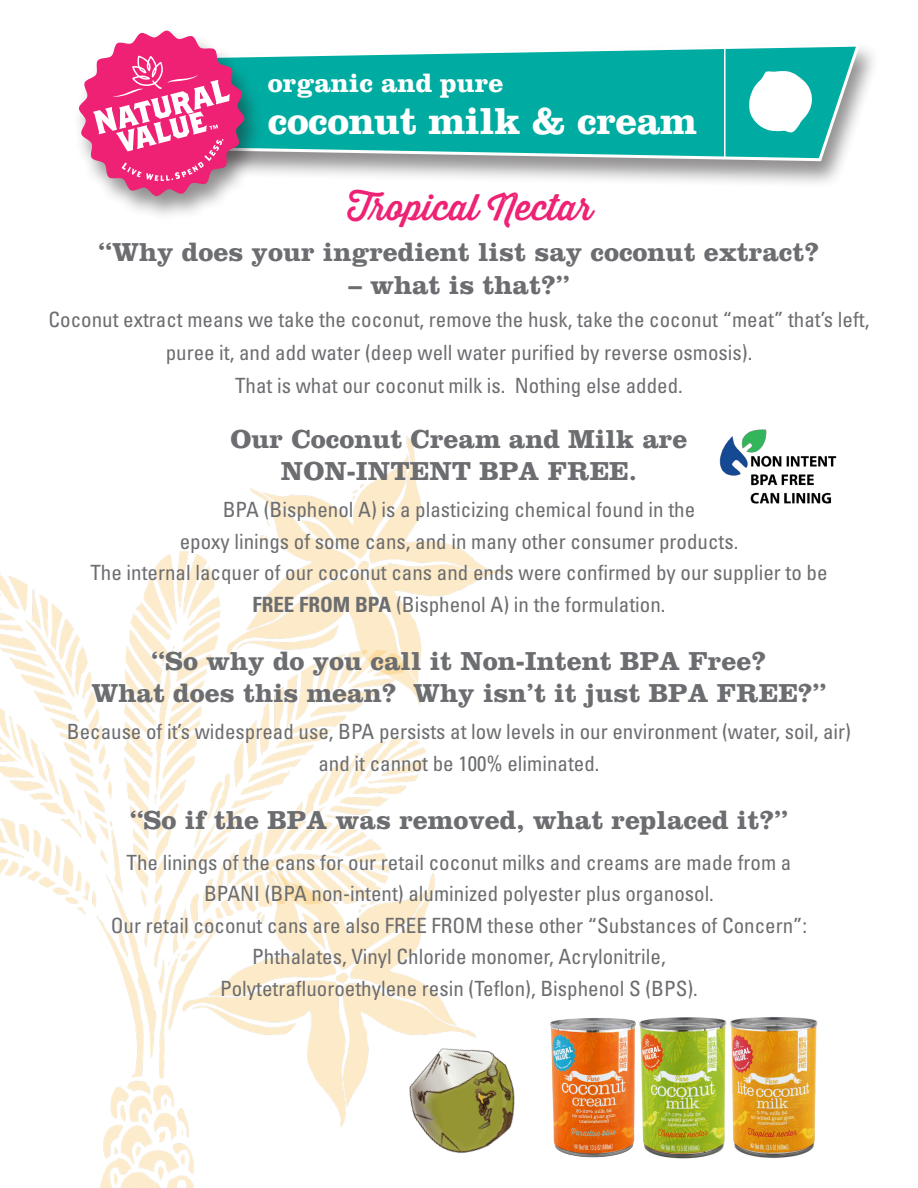
<style>
.page{position:relative;width:918px;height:1188px;background:#fff}
.page>*{position:absolute;margin:0;border:0;box-sizing:border-box;transform-origin:0 0}
.t1{font:700 39px "Clarendon LT";letter-spacing:-.01em;color:#fff}
.t2{font:36px "Thirsty Rough Reg";color:#ee2174}
.t3{font:700 27px/31.5px "Clarendon LT";color:#6c6d70;text-align:center}
.t4{font:700 27px "Clarendon LT";color:#fff}
.t5{font:condensed 21px/31.5px "Univers";color:#6c6d70;text-align:center}
.s1{font-weight:700}
</style>
<div class="page">
<img style="left:0;top:436px;width:511px;height:752px">
<img style="left:379px;top:1013px;width:136px;height:175px">
<div style="left:165px;top:42px;width:716px;height:147px;background:#231f20;opacity:.5"></div>
<svg style="left:266px;top:42px;width:596px;height:121px;background:#2eb5ae"></svg>
<hr style="left:724px;top:48px;width:2px;height:110px;background:#fff">
<div style="left:72px;top:29px;width:194px;height:194px;background:#231f20;opacity:.5"></div>
<svg style="left:79px;top:30px;width:166px;height:166px"></svg>
<svg style="left:749px;top:71px;width:66px;height:62px"></svg>
<img style="left:639px;top:1017px;width:88px;height:142px">
<img style="left:730px;top:1017px;width:88px;height:141px">
<img style="left:550px;top:1018px;width:86px;height:139px">
<img style="left:719px;top:429px;width:118px;height:75px">
<p class="t4" style="left:268px;top:66px;width:237px">organic and pure</p>
<h1 class="t1" style="left:268px;top:97px;width:431px">coconut milk &amp; cream</h1>
<h2 class="t2" style="left:347px;top:181px;width:247px">Tropical Nectar</h2>
<p class="t3" style="left:99px;top:236px;width:722px">“Why does your ingredient list say coconut extract?</p>
<p class="t3" style="left:348px;top:269px;width:223px">– what is that?”</p>
<p class="t5" style="left:49px;top:302px;width:822px;line-height:33px">Coconut extract means we take the coconut, remove the husk, take the coconut “meat” that’s left, puree it, and add water (deep well water purified by reverse osmosis).<br>That is what our coconut milk is. Nothing else added.</p>
<p class="t3" style="left:231px;top:423px;width:458px">Our Coconut Cream and Milk are<br>NON-INTENT BPA FREE.</p>
<p class="t5" style="left:90px;top:494px;width:739px">BPA (Bisphenol A) is a plasticizing chemical found in the<br>epoxy linings of some cans, and in many other consumer products.<br>The internal lacquer of our coconut cans and ends were confirmed by our supplier to be <span class="s1">FREE FROM BPA</span> (Bisphenol A) in the formulation.</p>
<p class="t3" style="left:92px;top:645px;width:736px">“So why do you call it Non-Intent BPA Free?<br>What does this mean? Why isn’t it just BPA FREE?”</p>
<p class="t5" style="left:67px;top:716px;width:786px">Because of it’s widespread use, BPA persists at low levels in our environment (water, soil, air) and it cannot be 100% eliminated.</p>
<p class="t3" style="left:130px;top:804px;width:659px">“So if the BPA was removed, what replaced it?”</p>
<p class="t5" style="left:111px;top:846px;width:698px">The linings of the cans for our retail coconut milks and creams are made from a BPANI (BPA non-intent) aluminized polyester plus organosol.<br>Our retail coconut cans are also FREE FROM these other “Substances of Concern”:<br>Phthalates, Vinyl Chloride monomer, Acrylonitrile,<br>Polytetrafluoroethylene resin (Teflon), Bisphenol S (BPS).</p>
</div>
